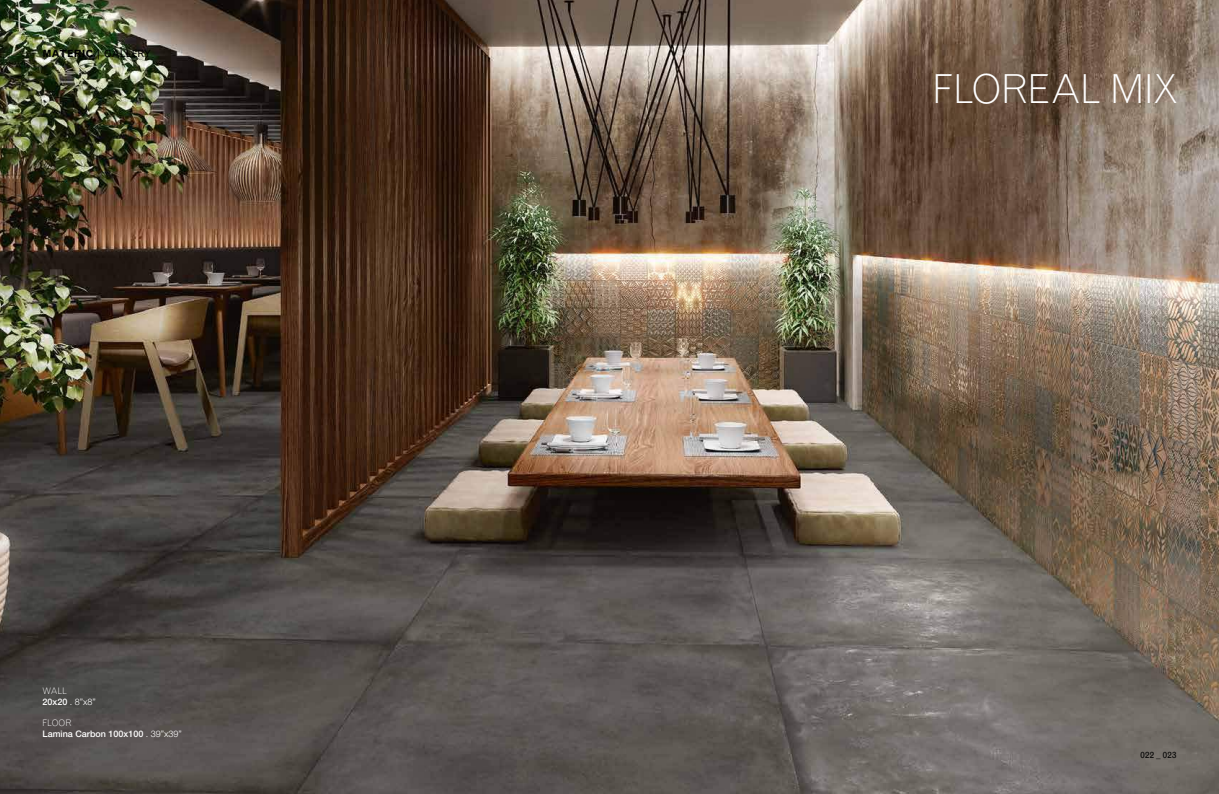
<style>
.page{position:relative;width:1219px;height:794px;background:#fff}
.page>*{position:absolute;margin:0;border:0;box-sizing:border-box;transform-origin:0 0}
.t1{font:300 40px "Grotesque MT Std";letter-spacing:-.035em;color:#fff}
.t2{font:10px "Grotesque MT Std";letter-spacing:-.01em;color:#000}
.t3{font:500 9px "Helvetica Neue LT Std";color:#fff}
.t4{font:300 9px "Helvetica Neue LT Std";color:#fff}
.t5{font:300 9px "Grotesque";letter-spacing:-.005em;color:#fff}
.t6{font:9px "Grotesque MT Std";letter-spacing:.04em;color:#000}
.s1{font-weight:700}
.s2{font-weight:500}
.s3{font-weight:300}
</style>
<div class="page">
<img style="left:0;top:0;width:1219px;height:794px">
<p class="t2" style="left:43px;top:48px;width:110px"><span class="s1">MATERIC</span> | GALLERY</p>
<p class="t5" style="left:43px;top:687px;width:26px">WALL</p>
<p class="t4" style="left:43px;top:698px;width:55px"><span class="s2">20x20</span> . 8”x8”</p>
<p class="t5" style="left:43px;top:720px;width:31px">FLOOR</p>
<p class="t3" style="left:43px;top:729px;width:141px">Lamina Carbon 100x100 <span class="s3">. 39”x39”</span></p>
<h1 class="t1" style="left:932px;top:73px;width:248px">FLOREAL MIX</h1>
<p class="t6" style="left:1140px;top:750px;width:38px">022 _ 023</p>
</div>
